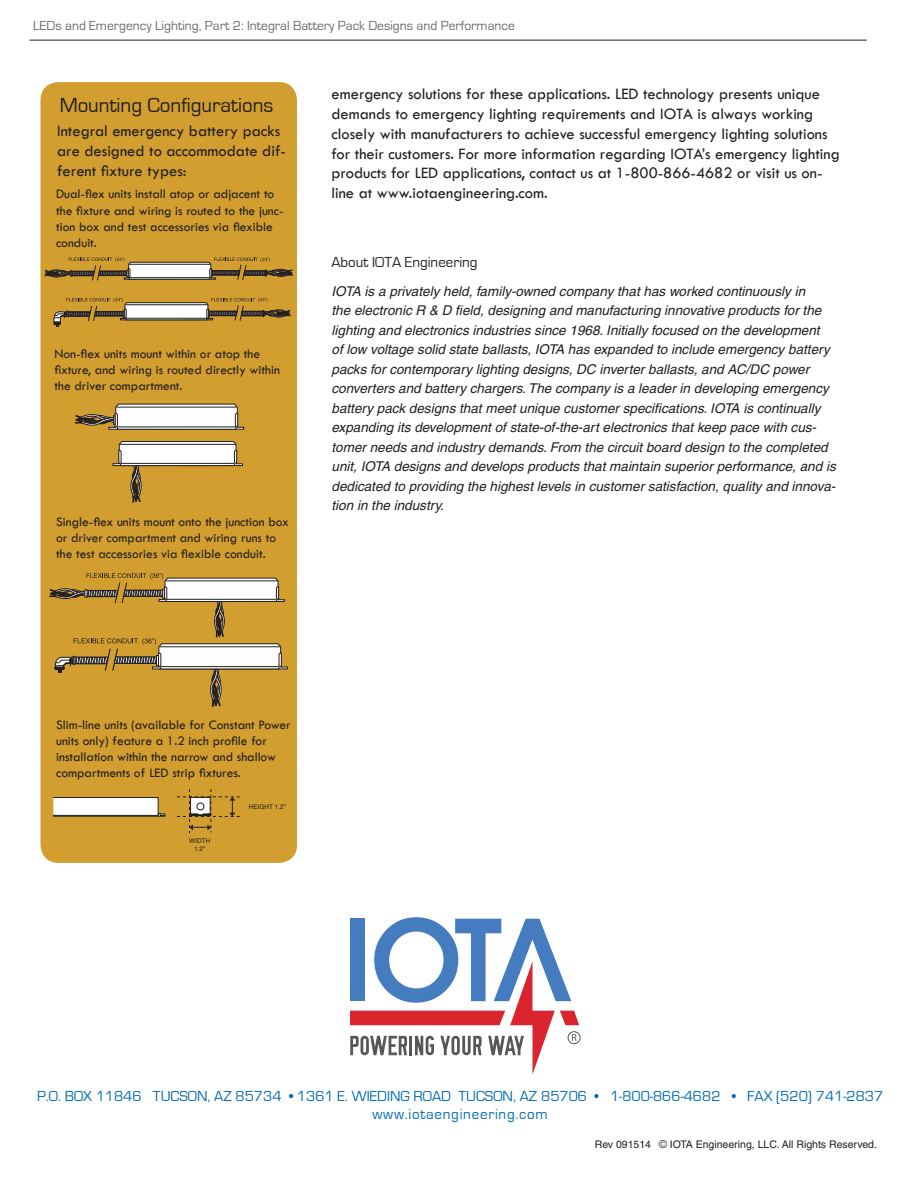
<style>
.page{position:relative;width:918px;height:1188px;background:#fff}
.page>*{position:absolute;margin:0;border:0;box-sizing:border-box;transform-origin:0 0}
.t1{font:21px "Eurostile";color:#231f20}
.t2{font:16.5px/19.8px "Tw Cen";color:#231f20}
.Subhead_2{font:15px/18px "Eurostile";color:#006bb6;text-align:center}
.t3{font:15px "Eurostile";color:#231f20}
.t4{font:italic 13.5px/19.5px "Helvetica";color:#231f20}
.t5{font:13.5px/16.2px "Tw Cen";color:#231f20}
.t6{font:13.5px "Eurostile";color:#69696c}
.Body_text{font:10.5px "Helvetica";color:#231f20}
.t7{font:6.45px/7.8px "Helvetica";color:#231f20;text-align:center}
.s1{font-stretch:condensed}
</style>
<div class="page">
<hr style="left:30px;top:40px;width:837px;height:1px;background:#231f20">
<div style="left:568px;top:1031px;width:12px;height:13px;border:1px solid #555759;border-radius:50%"></div>
<svg style="left:350px;top:917px;width:229px;height:158px"></svg>
<div style="left:40px;top:82px;width:257px;height:781px;background:#d29e2f;border-radius:18px"></div>
<svg style="left:45px;top:257px;width:247px;height:23px"></svg>
<svg style="left:75px;top:404px;width:169px;height:26px"></svg>
<svg style="left:113px;top:441px;width:130px;height:61px"></svg>
<svg style="left:54px;top:298px;width:236px;height:29px"></svg>
<svg style="left:50px;top:573px;width:238px;height:133px"></svg>
<svg style="left:177px;top:789px;width:63px;height:44px"></svg>
<div style="left:197px;top:803px;width:7px;height:7px;border:1px solid #231f20;border-radius:50%"></div>
<svg style="left:53px;top:797px;width:112px;height:20px;background:#dbd8d1"></svg>
<p class="t6" style="left:33px;top:18px;width:483px">LEDs and Emergency Lighting, Part 2: Integral Battery Pack Designs and Performance</p>
<p class="t1" style="left:60px;top:93px;width:215px">Mounting Configurations</p>
<p class="t2" style="left:57px;top:121px;width:230px">Integral emergency battery packs are designed to accommodate dif&shy;ferent fixture types:</p>
<p class="t5" style="left:56px;top:186px;width:229px">Dual-flex units install atop or adjacent to the fixture and wiring is routed to the junc&shy;tion box and test accessories via flexible conduit.</p>
<p class="t5" style="left:54px;top:345px;width:227px">Non-flex units mount within or atop the fixture, and wiring is routed directly within the driver compartment.</p>
<p class="t5" style="left:56px;top:514px;width:234px">Single-flex units mount onto the junction box or driver compartment and wiring runs to the test accessories via flexible conduit.</p>
<p class="t2" style="left:332px;top:84px;width:510px">emergency solutions for these applications. LED technology presents unique demands to emergency lighting requirements and IOTA is always working closely with manufacturers to achieve successful emergency lighting solutions for their customers. For more information regarding IOTA’s emergency lighting products for LED applications, contact us at 1-800-866-4682 or visit us on&shy;line at www.iotaengineering.com.</p>
<p class="t3" style="left:332px;top:254px;width:148px">About IOTA Engineering</p>
<p class="t4" style="left:332px;top:281px;width:506px">IOTA is a privately held, family-owned company that has worked continuously in<br>the electronic R &amp; D field, designing and manufacturing innovative products for the lighting and electronics industries since 1968. Initially focused on the development<br>of low voltage solid state ballasts, IOTA has expanded to include emergency battery packs for contemporary lighting designs, DC inverter ballasts, and AC/DC power converters and battery chargers. The company is a leader in developing emergency battery pack designs that meet unique customer specifications. IOTA is continually expanding its development of state-of-the-art electronics that keep pace with cus&shy;tomer needs and industry demands. From the circuit board design to the completed unit, IOTA designs and develops products that maintain superior performance, and is dedicated to providing the highest levels in customer satisfaction, quality and innova&shy;tion in the industry.</p>
<p class="t5" style="left:56px;top:716px;width:236px">Slim-line units (available for Constant Power units only) feature a 1.2 inch profile for installation within the narrow and shallow compartments of LED strip fixtures.</p>
<p class="t7" style="left:189px;top:837px;width:23px">WIDTH<br>1.2"</p>
<p class="t7" style="left:249px;top:803px;width:39px">HEIGHT 1.2"</p>
<p class="Subhead_2" style="left:37px;top:1087px;width:848px">P.O. BOX 11846 TUCSON, AZ 85734 • 1361 E. WIEDING ROAD TUCSON, AZ 85706 • 1-800-866-4682 • FAX (520) 741-2837 www.iotaengineering.com</p>
<p class="Body_text" style="left:595px;top:1138px;width:284px">Rev 091514 <span class="s1">©</span> IOTA Engineering, LLC. All Rights Reserved.</p>
</div>
